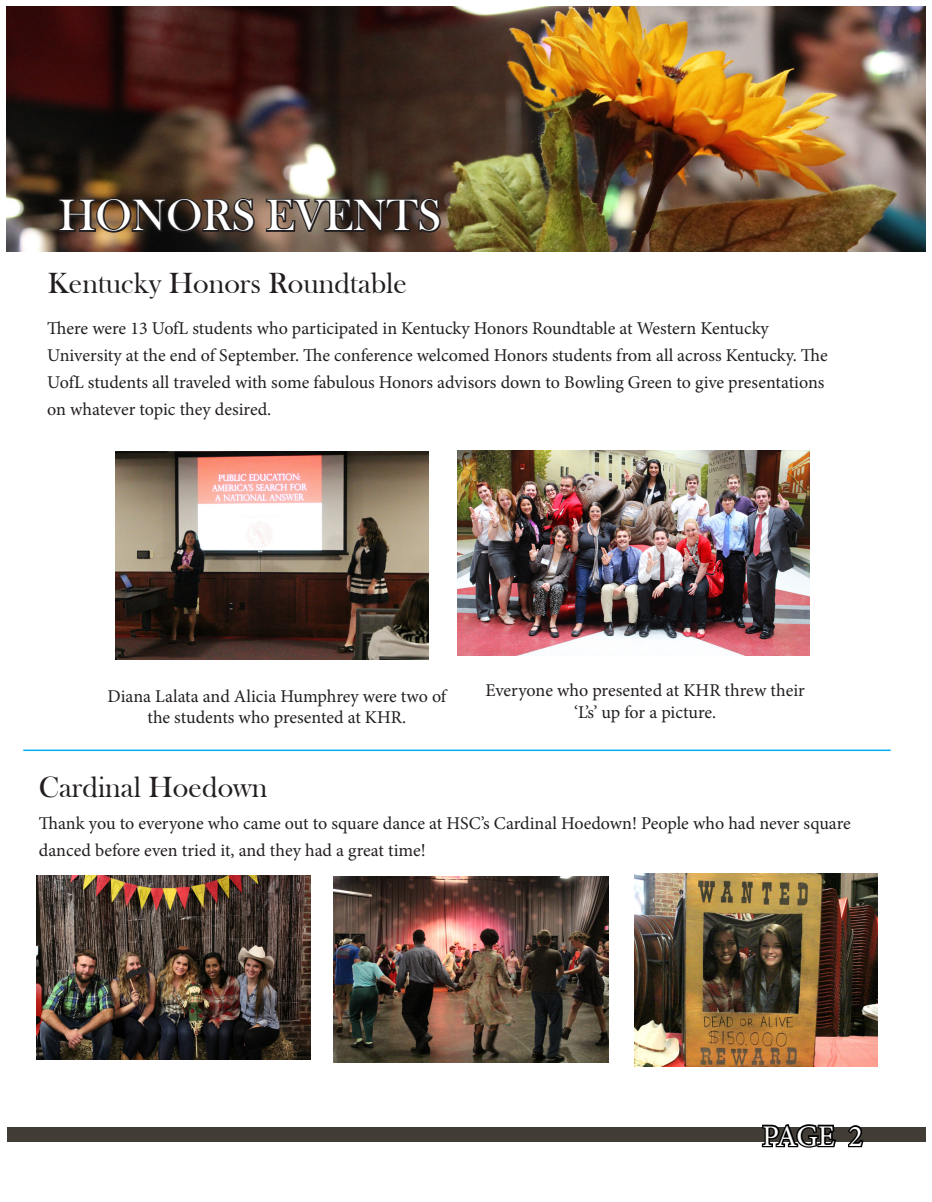
<style>
.page{position:relative;width:932px;height:1202px;background:#fff}
.page>*{position:absolute;margin:0;border:0;box-sizing:border-box;transform-origin:0 0}
.t1{font:45px "Bask Old Face";color:#fff}
.t2{font:30px "Bask Old Face";color:#231f20}
.t3{font:30px "Minion Pro";color:#fff}
.t4{font:18px/27px "Minion Pro";letter-spacing:-.005em;color:#231f20}
</style>
<div class="page">
<img style="left:7px;top:7px;width:918px;height:245px">
<svg style="left:57px;top:196px;width:200px;height:39px;background:#3f3025"></svg>
<svg style="left:264px;top:196px;width:179px;height:39px;background:#4a3c35"></svg>
<div style="left:7px;top:1127px;width:918px;height:14px;background:#413d36"></div>
<svg style="left:760px;top:1124px;width:77px;height:24px"></svg>
<svg style="left:845px;top:1125px;width:20px;height:23px"></svg>
<img style="left:333px;top:876px;width:275px;height:186px">
<img style="left:37px;top:875px;width:274px;height:184px">
<img style="left:634px;top:873px;width:243px;height:193px">
<hr style="left:23px;top:749px;width:867px;height:2px;background:#00aeef">
<img style="left:115px;top:452px;width:313px;height:208px">
<img style="left:457px;top:450px;width:352px;height:206px">
<p class="t1" style="left:59px;top:191px;width:383px">HONORS EVENTS</p>
<p class="t2" style="left:48px;top:266px;width:361px">Kentucky Honors Roundtable</p>
<p class="t4" style="left:47px;top:315px;width:723px">There were 13 UofL students who participated in Kentucky Honors Roundtable at Western Kentucky</p>
<p class="t4" style="left:47px;top:342px;width:782px">University at the end of September. The conference welcomed Honors students from all across Kentucky. The<br>UofL students all traveled with some fabulous Honors advisors down to Bowling Green to give presentations on whatever topic they desired.</p>
<p class="t4" style="left:107px;top:685px;width:340px;line-height:21.6px;text-align:center">Diana Lalata and Alicia Humphrey were two of the students who presented at KHR.</p>
<p class="t4" style="left:485px;top:679px;width:321px;line-height:21.6px;text-align:center">Everyone who presented at KHR threw their ‘L’s’ up for a picture.</p>
<p class="t2" style="left:39px;top:770px;width:230px">Cardinal Hoedown</p>
<p class="t4" style="left:39px;top:810px;width:813px">Thank you to everyone who came out to square dance at HSC’s Cardinal Hoedown! People who had never square danced before even tried it, and they had a great time!</p>
<p class="t3" style="left:762px;top:1116px;width:102px">PAGE 2</p>
</div>
